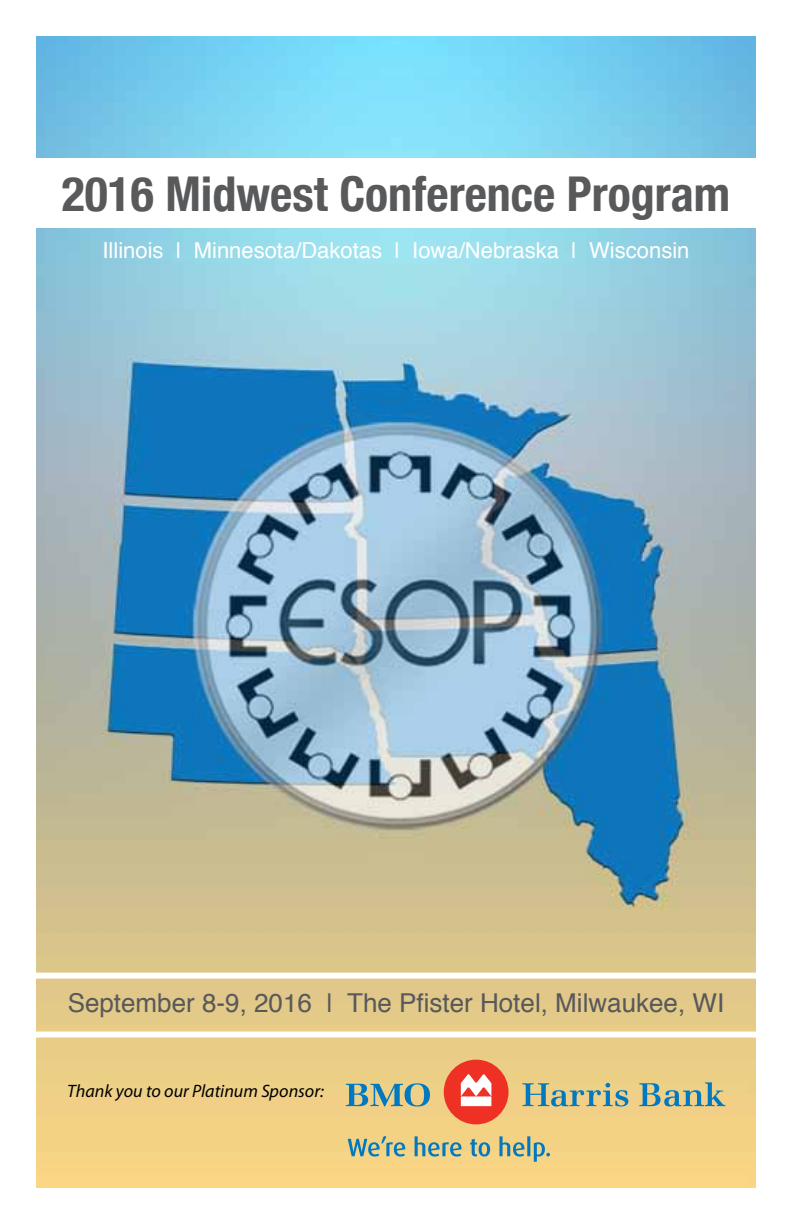
<style>
.page{position:relative;width:792px;height:1224px;background:#fff}
.page>*{position:absolute;margin:0;border:0;box-sizing:border-box;transform-origin:0 0}
.t1{font:700 condensed 48px "Helvetica Neue";color:#58595b}
.t2{font:26px "Helvetica";color:#58595b}
.t3{font:22px "Helvetica";color:#fff}
.t4{font:italic 18px "Myriad Pro";color:#000}
</style>
<div class="page">
<img style="left:36px;top:36px;width:720px;height:1152px">
<div style="left:0;top:158px;width:792px;height:70px;background:#fff"></div>
<div style="left:27px;top:973px;width:742px;height:6px;background:#fff"></div>
<div style="left:27px;top:1032px;width:742px;height:6px;background:#fff"></div>
<svg style="left:348px;top:1136px;width:57px;height:21px"></svg>
<svg style="left:415px;top:1136px;width:47px;height:21px"></svg>
<svg style="left:470px;top:1139px;width:20px;height:18px"></svg>
<svg style="left:499px;top:1136px;width:51px;height:26px"></svg>
<svg style="left:346px;top:1083px;width:84px;height:24px;background:#8dac9e"></svg>
<div style="left:444px;top:1060px;width:65px;height:64px;background:#ee3124;border-radius:50%"></div>
<svg style="left:461px;top:1074px;width:30px;height:32px"></svg>
<svg style="left:522px;top:1083px;width:106px;height:24px;background:#a5b598"></svg>
<svg style="left:639px;top:1082px;width:86px;height:25px;background:#a0b399"></svg>
<h1 class="t1" style="left:62px;top:154px;width:670px">2016 Midwest Conference Program</h1>
<p class="t3" style="left:103px;top:233px;width:588px">Illinois | Minnesota/Dakotas | Iowa/Nebraska | Wisconsin</p>
<p class="t2" style="left:68px;top:983px;width:658px">September 8-9, 2016 | The Pfister Hotel, Milwaukee, WI</p>
<p class="t4" style="left:67px;top:1080px;width:258px">Thank you to our Platinum Sponsor:</p>
</div>
